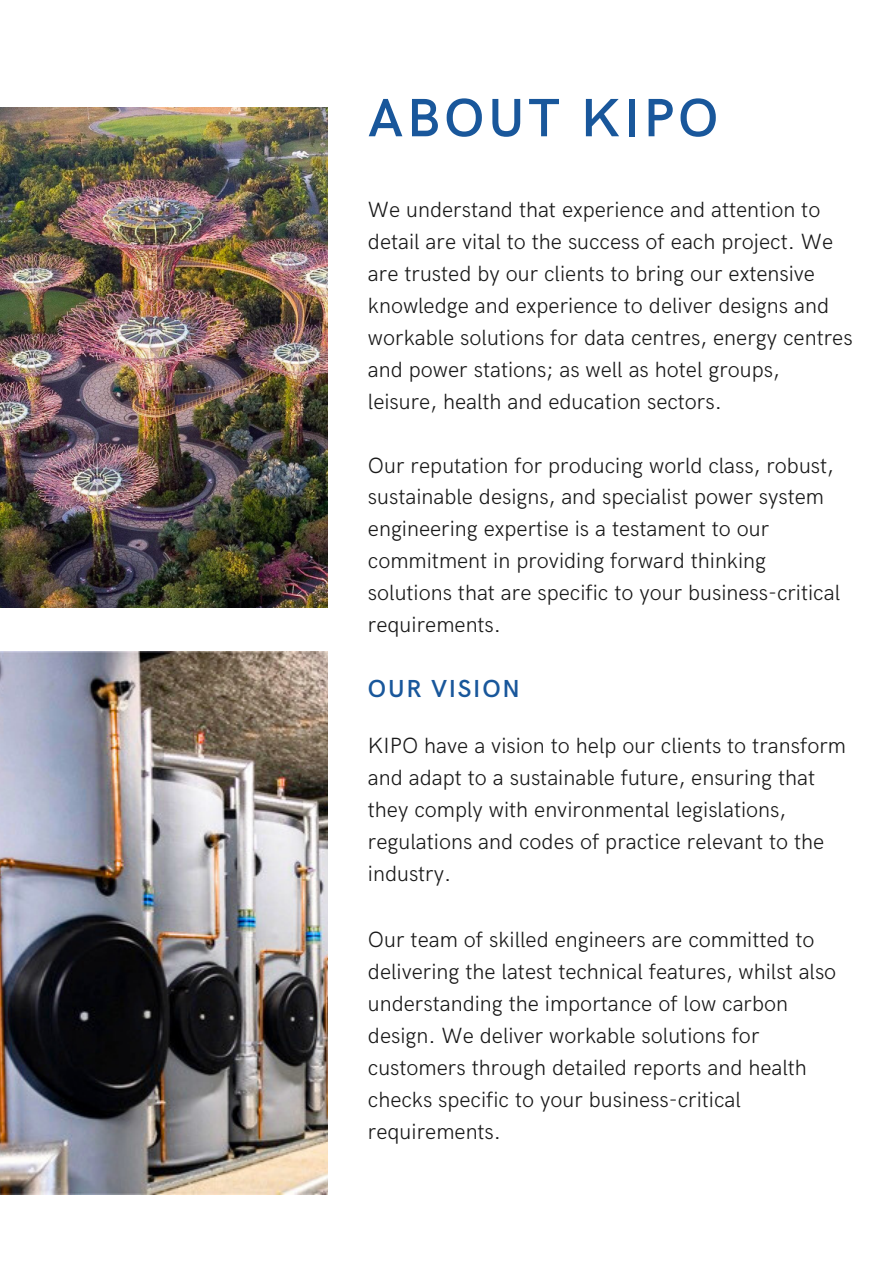
<style>
.page{position:relative;width:894px;height:1264px;background:#fff}
.page>*{position:absolute;margin:0;border:0;box-sizing:border-box;transform-origin:0 0}
.t1{font:600 54.15px "HK Grotesk";letter-spacing:.07em;color:#19579b}
.t2{font:600 24.75px "HK Grotesk";letter-spacing:.07em;color:#19579b}
.t3{font:300 22.05px/32px "HK Grotesk";color:#191919}
</style>
<div class="page">
<img style="left:0;top:107px;width:327px;height:500px">
<img style="left:0;top:651px;width:327px;height:542px">
<h1 class="t1" style="left:368px;top:87px;width:352px">ABOUT KIPO</h1>
<p class="t3" style="left:368px;top:194px;width:486px">We understand that experience and attention to detail are vital to the success of each project. We are trusted by our clients to bring our extensive knowledge and experience to deliver designs and workable solutions for data centres, energy centres and power stations; as well as hotel groups, leisure, health and education sectors.</p>
<p class="t3" style="left:368px;top:450px;width:473px">Our reputation for producing world class, robust, sustainable designs, and specialist power system engineering expertise is a testament to our commitment in providing forward thinking solutions that are specific to your business-critical requirements.</p>
<h2 class="t2" style="left:368px;top:674px;width:153px">OUR VISION</h2>
<p class="t3" style="left:368px;top:730px;width:479px">KIPO have a vision to help our clients to transform and adapt to a sustainable future, ensuring that they comply with environmental legislations, regulations and codes of practice relevant to the industry.</p>
<p class="t3" style="left:368px;top:924px;width:470px">Our team of skilled engineers are committed to delivering the latest technical features, whilst also understanding the importance of low carbon design. We deliver workable solutions for customers through detailed reports and health checks specific to your business-critical requirements.</p>
</div>
